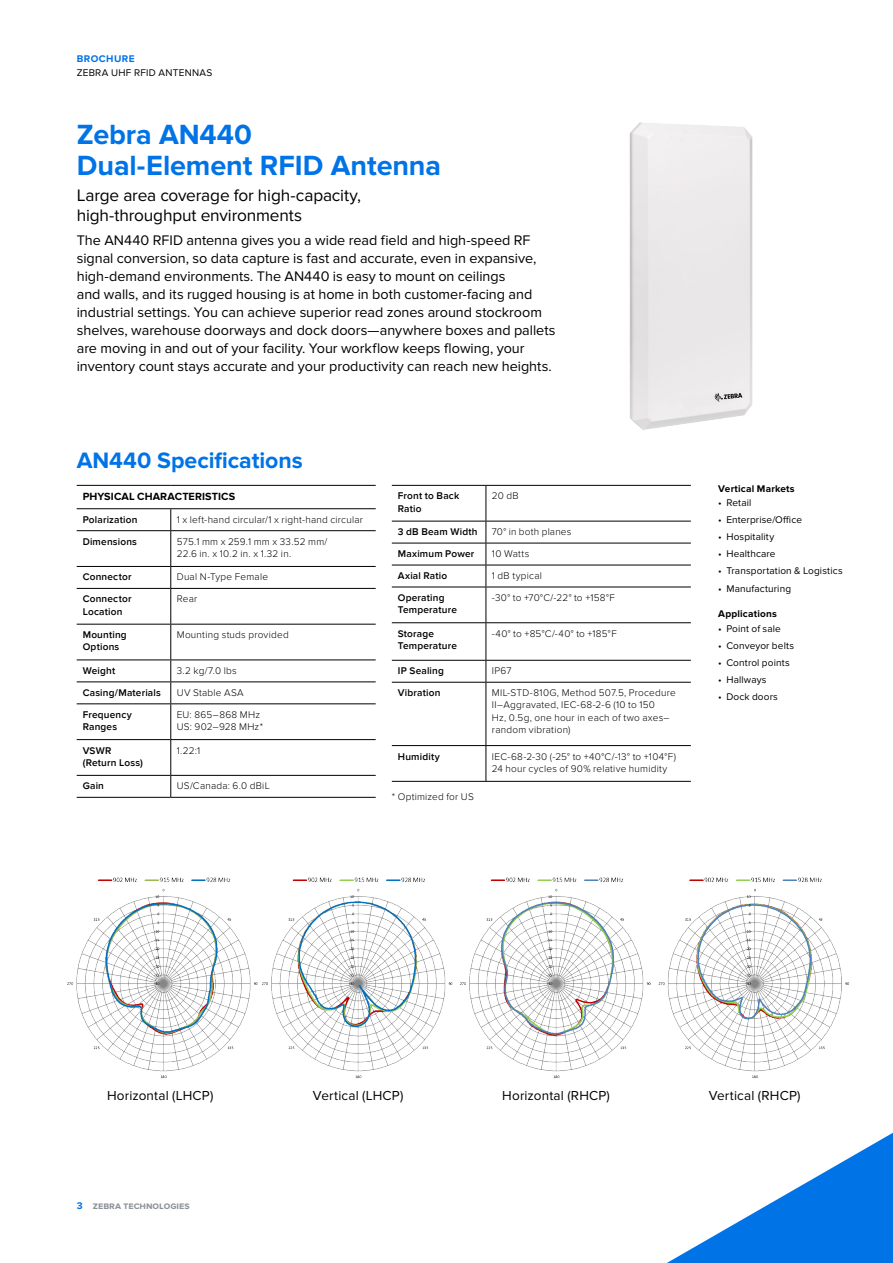
<style>
.page{position:relative;width:893px;height:1263px;background:#fff}
.page>*{position:absolute;margin:0;border:0;box-sizing:border-box;transform-origin:0 0}
.t1{font:700 28.8px/30.3px "Proxima Nova";color:#0073e6}
.t2{font:700 23.1px "Proxima Nova";color:#0073e6}
.t3{font:17.25px/20.7px "Proxima Nova";letter-spacing:-.01em;color:#000}
.t4{font:14.4px/18px "Proxima Nova";color:#000}
.t5{font:13.5px "Proxima Nova";letter-spacing:.015em;color:#000}
.t6{font:700 10.8px "Proxima Nova";letter-spacing:.01em;color:#000}
.t7{font:300 10.05px/12.3px "Proxima Nova";letter-spacing:.02em;color:#000}
.t8{font:600 10.05px/12.3px "Proxima Nova";letter-spacing:.02em;color:#000}
.t9{font:10.05px "Proxima Nova";letter-spacing:.015em;color:#000}
.t10{font:700 10.05px "Proxima Nova";letter-spacing:.015em;color:#000}
.t11{font:700 10.05px "Proxima Nova";color:#8e9299}
.t12{font:700 10.05px "Proxima Nova";letter-spacing:.05em;color:#0073e6}
.s1{color:#0073e6}
</style>
<div class="page">
<hr style="left:77px;top:485px;width:94px;height:1px;background:#000">
<hr style="left:171px;top:485px;width:205px;height:1px;background:#000">
<hr style="left:77px;top:508px;width:94px;height:1px;background:#000">
<hr style="left:171px;top:508px;width:205px;height:1px;background:#000">
<hr style="left:77px;top:530px;width:94px;height:1px;background:#000">
<hr style="left:171px;top:530px;width:205px;height:1px;background:#000">
<hr style="left:77px;top:566px;width:94px;height:1px;background:#000">
<hr style="left:171px;top:566px;width:205px;height:1px;background:#000">
<hr style="left:77px;top:588px;width:94px;height:1px;background:#000">
<hr style="left:171px;top:588px;width:205px;height:1px;background:#000">
<hr style="left:77px;top:624px;width:94px;height:1px;background:#000">
<hr style="left:171px;top:624px;width:205px;height:1px;background:#000">
<hr style="left:77px;top:659px;width:94px;height:1px;background:#000">
<hr style="left:171px;top:659px;width:205px;height:1px;background:#000">
<hr style="left:77px;top:681px;width:94px;height:1px;background:#000">
<hr style="left:171px;top:681px;width:205px;height:1px;background:#000">
<hr style="left:77px;top:703px;width:94px;height:1px;background:#000">
<hr style="left:171px;top:703px;width:205px;height:1px;background:#000">
<hr style="left:77px;top:739px;width:94px;height:1px;background:#000">
<hr style="left:171px;top:739px;width:205px;height:1px;background:#000">
<hr style="left:77px;top:775px;width:94px;height:1px;background:#000">
<hr style="left:171px;top:775px;width:205px;height:1px;background:#000">
<hr style="left:77px;top:797px;width:94px;height:1px;background:#000">
<hr style="left:171px;top:797px;width:205px;height:1px;background:#000">
<svg style="left:170px;top:509px;width:1px;height:21px"></svg>
<hr style="left:170px;top:531px;width:1px;height:35px;background:#000">
<svg style="left:170px;top:567px;width:1px;height:21px"></svg>
<hr style="left:170px;top:589px;width:1px;height:35px;background:#000">
<hr style="left:170px;top:624px;width:1px;height:35px;background:#000">
<svg style="left:170px;top:660px;width:1px;height:43px"></svg>
<hr style="left:170px;top:704px;width:1px;height:35px;background:#000">
<hr style="left:170px;top:740px;width:1px;height:35px;background:#000">
<svg style="left:170px;top:776px;width:1px;height:21px"></svg>
<hr style="left:392px;top:485px;width:94px;height:1px;background:#000">
<hr style="left:486px;top:485px;width:205px;height:1px;background:#000">
<hr style="left:392px;top:521px;width:94px;height:1px;background:#000">
<hr style="left:486px;top:521px;width:205px;height:1px;background:#000">
<hr style="left:392px;top:543px;width:94px;height:1px;background:#000">
<hr style="left:486px;top:543px;width:205px;height:1px;background:#000">
<hr style="left:392px;top:565px;width:94px;height:1px;background:#000">
<hr style="left:486px;top:565px;width:205px;height:1px;background:#000">
<hr style="left:392px;top:587px;width:94px;height:1px;background:#000">
<hr style="left:486px;top:587px;width:205px;height:1px;background:#000">
<hr style="left:392px;top:622px;width:94px;height:1px;background:#000">
<hr style="left:486px;top:622px;width:205px;height:1px;background:#000">
<hr style="left:392px;top:660px;width:94px;height:1px;background:#000">
<hr style="left:486px;top:660px;width:205px;height:1px;background:#000">
<hr style="left:392px;top:682px;width:94px;height:1px;background:#000">
<hr style="left:486px;top:682px;width:205px;height:1px;background:#000">
<hr style="left:392px;top:745px;width:94px;height:1px;background:#000">
<hr style="left:486px;top:745px;width:205px;height:1px;background:#000">
<hr style="left:392px;top:781px;width:94px;height:1px;background:#000">
<hr style="left:486px;top:781px;width:205px;height:1px;background:#000">
<hr style="left:486px;top:486px;width:1px;height:35px;background:#000">
<svg style="left:486px;top:521px;width:1px;height:66px"></svg>
<hr style="left:486px;top:587px;width:1px;height:35px;background:#000">
<hr style="left:486px;top:623px;width:1px;height:37px;background:#000">
<svg style="left:486px;top:661px;width:1px;height:21px"></svg>
<hr style="left:486px;top:683px;width:1px;height:62px;background:#000">
<hr style="left:486px;top:746px;width:1px;height:35px;background:#000">
<svg style="left:667px;top:1133px;width:226px;height:130px"></svg>
<img style="left:67px;top:877px;width:191px;height:202px">
<img style="left:262px;top:877px;width:191px;height:202px">
<img style="left:460px;top:877px;width:191px;height:202px">
<img style="left:658px;top:877px;width:191px;height:202px">
<img style="left:629px;top:122px;width:124px;height:308px">
<p class="t12" style="left:77px;top:53px;width:60px">BROCHURE</p>
<p class="t9" style="left:77px;top:66px;width:137px">ZEBRA UHF RFID ANTENNAS</p>
<h1 class="t1" style="left:77px;top:120px;width:366px">Zebra AN440<br>Dual-Element RFID Antenna</h1>
<h3 class="t3" style="left:77px;top:185px;width:286px">Large area coverage for high-capacity, high-throughput environments</h3>
<p class="t4" style="left:77px;top:231px;width:480px">The AN440 RFID antenna gives you a wide read field and high-speed RF signal conversion, so data capture is fast and accurate, even in expansive, high-demand environments. The AN440 is easy to mount on ceilings<br>and walls, and its rugged housing is at home in both customer-facing and industrial settings. You can achieve superior read zones around stockroom shelves, warehouse doorways and dock doors—anywhere boxes and pallets are moving in and out of your facility. Your workflow keeps flowing, your inventory count stays accurate and your productivity can reach new heights.</p>
<h2 class="t2" style="left:77px;top:447px;width:228px">AN440 Specifications</h2>
<p class="t6" style="left:83px;top:490px;width:154px">PHYSICAL CHARACTERISTICS</p>
<p class="t8" style="left:83px;top:513px;width:56px">Polarization</p>
<p class="t7" style="left:177px;top:513px;width:188px">1 x left-hand circular/1 x right-hand circular</p>
<p class="t8" style="left:83px;top:535px;width:56px">Dimensions</p>
<p class="t7" style="left:177px;top:535px;width:152px">575.1 mm x 259.1 mm x 33.52 mm/<br>22.6 in. x 10.2 in. x 1.32 in.</p>
<p class="t8" style="left:83px;top:571px;width:50px">Connector</p>
<p class="t7" style="left:177px;top:571px;width:93px">Dual N-Type Female</p>
<p class="t8" style="left:83px;top:593px;width:50px">Connector<br>Location</p>
<p class="t7" style="left:177px;top:593px;width:22px">Rear</p>
<p class="t8" style="left:83px;top:629px;width:46px">Mounting<br>Options</p>
<p class="t7" style="left:177px;top:629px;width:113px">Mounting studs provided</p>
<p class="t8" style="left:83px;top:664px;width:34px">Weight</p>
<p class="t7" style="left:177px;top:664px;width:61px">3.2 kg/7.0 lbs</p>
<p class="t8" style="left:83px;top:686px;width:80px">Casing/Materials</p>
<p class="t7" style="left:177px;top:686px;width:68px">UV Stable ASA</p>
<p class="t8" style="left:83px;top:708px;width:51px">Frequency<br>Ranges</p>
<p class="t7" style="left:177px;top:708px;width:88px">EU: 865–868 MHz<br>US: 902–928 MHz*</p>
<p class="t8" style="left:83px;top:744px;width:62px">VSWR (Return Loss)</p>
<p class="t7" style="left:177px;top:744px;width:25px">1.22:1</p>
<p class="t8" style="left:83px;top:780px;width:23px">Gain</p>
<p class="t7" style="left:177px;top:780px;width:95px">US/Canada: 6.0 dBiL</p>
<p class="t8" style="left:398px;top:490px;width:63px">Front to Back<br>Ratio</p>
<p class="t7" style="left:492px;top:490px;width:28px">20 dB</p>
<p class="t8" style="left:398px;top:526px;width:81px">3 dB Beam Width</p>
<p class="t7" style="left:492px;top:526px;width:81px">70° in both planes</p>
<p class="t8" style="left:398px;top:548px;width:78px">Maximum Power</p>
<p class="t7" style="left:492px;top:548px;width:39px">10 Watts</p>
<p class="t8" style="left:398px;top:570px;width:51px">Axial Ratio</p>
<p class="t7" style="left:492px;top:570px;width:52px">1 dB typical</p>
<p class="t8" style="left:398px;top:592px;width:61px">Operating<br>Temperature</p>
<p class="t7" style="left:492px;top:591px;width:124px">-30° to +70°C/-22° to +158°F</p>
<p class="t8" style="left:398px;top:627px;width:61px">Storage<br>Temperature</p>
<p class="t7" style="left:492px;top:627px;width:126px">-40° to +85°C/-40° to +185°F</p>
<p class="t8" style="left:398px;top:665px;width:48px">IP Sealing</p>
<p class="t7" style="left:492px;top:665px;width:21px">IP67</p>
<p class="t8" style="left:398px;top:687px;width:44px">Vibration</p>
<p class="t7" style="left:492px;top:687px;width:185px">MIL-STD-810G, Method 507.5, Procedure II–Aggravated, IEC-68-2-6 (10 to 150<br>Hz, 0.5g, one hour in each of two axes– random vibration)</p>
<p class="t8" style="left:398px;top:750px;width:43px">Humidity</p>
<p class="t7" style="left:492px;top:750px;width:186px">IEC-68-2-30 (-25° to +40°C/-13° to +104°F)<br>24 hour cycles of 90% relative humidity</p>
<p class="t7" style="left:392px;top:791px;width:84px">* Optimized for US</p>
<p class="t10" style="left:718px;top:482px;width:78px">Vertical Markets</p>
<p class="t9" style="left:718px;top:497px;width:35px">• Retail</p>
<p class="t9" style="left:718px;top:514px;width:85px">• Enterprise/Office</p>
<p class="t9" style="left:718px;top:531px;width:58px">• Hospitality</p>
<p class="t9" style="left:718px;top:548px;width:59px">• Healthcare</p>
<p class="t9" style="left:718px;top:565px;width:126px">• Transportation &amp; Logistics</p>
<p class="t9" style="left:718px;top:583px;width:74px">• Manufacturing</p>
<p class="t10" style="left:718px;top:608px;width:60px">Applications</p>
<p class="t9" style="left:718px;top:622px;width:64px">• Point of sale</p>
<p class="t9" style="left:718px;top:639px;width:77px">• Conveyor belts</p>
<p class="t9" style="left:718px;top:656px;width:73px">• Control points</p>
<p class="t9" style="left:718px;top:673px;width:50px">• Hallways</p>
<p class="t9" style="left:718px;top:690px;width:61px">• Dock doors</p>
<h3 class="t5" style="left:107px;top:1087px;width:108px">Horizontal (LHCP)</h3>
<h3 class="t5" style="left:313px;top:1087px;width:92px">Vertical (LHCP)</h3>
<h3 class="t5" style="left:502px;top:1087px;width:109px">Horizontal (RHCP)</h3>
<h3 class="t5" style="left:709px;top:1087px;width:93px">Vertical (RHCP)</h3>
<p class="t11" style="left:77px;top:1200px;width:114px"><span class="s1">3</span> zebra technologies</p>
</div>
